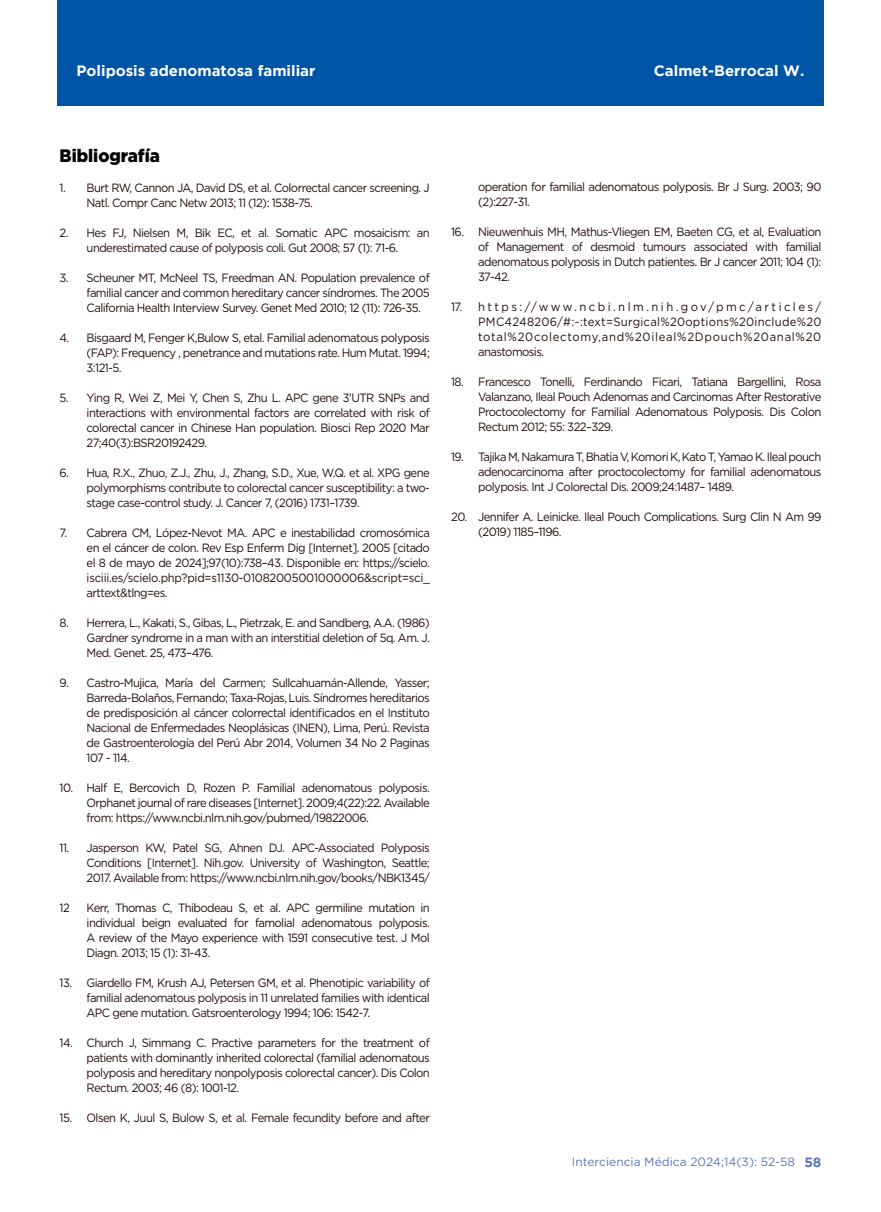
<style>
.page{position:relative;width:881px;height:1212px;background:#fff}
.page>*{position:absolute;margin:0;border:0;box-sizing:border-box;transform-origin:0 0}
.t1{font:900 18px "Gotham";color:#000;scale:.94 1}
.t2{font:700 15px "Gotham";color:#fff}
.t3{font:700 13.5px "Gotham";color:#5a77ba}
.t4{font:12px/15px "Gotham";letter-spacing:-.05em;color:#240d0d;text-align:justify;scale:.94 1}
.t5{font:12px "Gotham";color:#5a77ba}
</style>
<div class="page">
<div style="left:57px;top:0;width:766px;height:106px;background:#0054a6"></div>
<p class="t2" style="left:77px;top:62px;width:240px">Poliposis adenomatosa familiar</p>
<p class="t2" style="left:653px;top:62px;width:152px">Calmet-Berrocal W.</p>
<h1 class="t1" style="left:60px;top:145px;width:108px">Bibliografía</h1>
<p class="t4" style="left:87px;top:180px;width:366px;text-indent:-27px">1. Burt RW, Cannon JA, David DS, et al. Colorrectal cancer screening. J<br>Natl. Compr Canc Netw 2013; 11 (12): 1538-75.</p>
<p class="t4" style="left:60px;top:225px;width:395px;text-align:center">2. Hes FJ, Nielsen M, Bik EC, et al. Somatic APC mosaicism: an underestimated cause of polyposis coli. Gut 2008; 57 (1): 71-6.</p>
<p class="t4" style="left:87px;top:270px;width:366px;text-indent:-27px">3. Scheuner MT, McNeel TS, Freedman AN. Population prevalence of familial cancer and common hereditary cancer síndromes. The 2005<br>California Health Interview Survey. Genet Med 2010; 12 (11): 726-35.</p>
<p class="t4" style="left:87px;top:330px;width:366px;text-indent:-27px">4. Bisgaard M, Fenger K,Bulow S, etal. Familial adenomatous polyposis (FAP): Frequency , penetrance and mutations rate. Hum Mutat. 1994; 3:121-5.</p>
<p class="t4" style="left:87px;top:390px;width:366px;text-indent:-27px">5. Ying R, Wei Z, Mei Y, Chen S, Zhu L. APC gene 3'UTR SNPs and interactions with environmental factors are correlated with risk of colorectal cancer in Chinese Han population. Biosci Rep 2020 Mar 27;40(3):BSR20192429.</p>
<p class="t4" style="left:87px;top:465px;width:366px;text-indent:-27px">6. Hua, R.X., Zhuo, Z.J., Zhu, J., Zhang, S.D., Xue, W.Q. et al. XPG gene polymorphisms contribute to colorectal cancer susceptibility: a two&shy;stage case-control study. J. Cancer 7, (2016) 1731–1739.</p>
<p class="t4" style="left:87px;top:525px;width:366px;text-indent:-27px">7. Cabrera CM, López-Nevot MA. APC e inestabilidad cromosómica en el cáncer de colon. Rev Esp Enferm Dig [Internet]. 2005 [citado el 8 de mayo de 2024];97(10):738–43. Disponible en: https://scielo. isciii.es/scielo.php?pid=s1130-01082005001000006&amp;script=sci_ arttext&amp;tlng=es.</p>
<p class="t4" style="left:87px;top:615px;width:366px;text-indent:-27px">8. Herrera, L., Kakati, S., Gibas, L., Pietrzak, E. and Sandberg, A.A. (1986)<br>Gardner syndrome in a man with an interstitial deletion of 5q. Am. J.<br>Med. Genet. 25, 473–476.</p>
<p class="t4" style="left:87px;top:675px;width:366px;text-indent:-27px">9. Castro-Mujica, María del Carmen; Sullcahuamán-Allende, Yasser; Barreda-Bolaños, Fernando; Taxa-Rojas, Luis. Síndromes hereditarios de predisposición al cáncer colorrectal identificados en el Instituto Nacional de Enfermedades Neoplásicas (INEN), Lima, Perú. Revista de Gastroenterología del Perú Abr 2014, Volumen 34 No 2 Paginas 107 - 114.</p>
<p class="t4" style="left:87px;top:780px;width:366px;text-indent:-27px">10. Half E, Bercovich D, Rozen P. Familial adenomatous polyposis.<br>Orphanet journal of rare diseases [Internet]. 2009;4(22):22. Available from: https://www.ncbi.nlm.nih.gov/pubmed/19822006.</p>
<p class="t4" style="left:87px;top:840px;width:366px;text-indent:-27px">11. Jasperson KW, Patel SG, Ahnen DJ. APC-Associated Polyposis Conditions [Internet]. Nih.gov. University of Washington, Seattle; 2017. Available from: https://www.ncbi.nlm.nih.gov/books/NBK1345/</p>
<p class="t4" style="left:60px;top:900px;width:12px">12</p>
<p class="t4" style="left:87px;top:900px;width:366px">Kerr, Thomas C, Thibodeau S, et al. APC germiline mutation in individual beign evaluated for famolial adenomatous polyposis.<br>A review of the Mayo experience with 1591 consecutive test. J Mol Diagn. 2013; 15 (1): 31-43.</p>
<p class="t4" style="left:87px;top:975px;width:366px;text-indent:-27px">13. Giardello FM, Krush AJ, Petersen GM, et al. Phenotipic variability of familial adenomatous polyposis in 11 unrelated families with identical APC gene mutation. Gatsroenterology 1994; 106: 1542-7.</p>
<p class="t4" style="left:87px;top:1035px;width:366px;text-indent:-27px">14. Church J, Simmang C. Practive parameters for the treatment of patients with dominantly inherited colorectal (familial adenomatous polyposis and hereditary nonpolyposis colorectal cancer). Dis Colon Rectum. 2003; 46 (8): 1001-12.</p>
<p class="t4" style="left:60px;top:1110px;width:395px">15. Olsen K, Juul S, Bulow S, et al. Female fecundity before and after</p>
<p class="t4" style="left:478px;top:179px;width:366px">operation for familial adenomatous polyposis. Br J Surg. 2003; 90 (2):227-31.</p>
<p class="t4" style="left:478px;top:224px;width:366px;text-indent:-27px">16. Nieuwenhuis MH, Mathus-Vliegen EM, Baeten CG, et al, Evaluation of Management of desmoid tumours associated with familial adenomatous polyposis in Dutch patientes. Br J cancer 2011; 104 (1):<br>37-42.</p>
<p class="t4" style="left:478px;top:299px;width:366px;text-indent:-27px">17. https://www.ncbi.nlm.nih.gov/pmc/articles/ PMC4248206/#:~:text=Surgical%20options%20include%20 total%20colectomy,and%20ileal%2Dpouch%20anal%20 anastomosis.</p>
<p class="t4" style="left:478px;top:374px;width:366px;text-indent:-27px">18. Francesco Tonelli, Ferdinando Ficari, Tatiana Bargellini, Rosa Valanzano, Ileal Pouch Adenomas and Carcinomas After Restorative Proctocolectomy for Familial Adenomatous Polyposis. Dis Colon Rectum 2012; 55: 322–329.</p>
<p class="t4" style="left:478px;top:449px;width:366px;text-indent:-27px">19. Tajika M, Nakamura T, Bhatia V, Komori K, Kato T, Yamao K. Ileal pouch adenocarcinoma after proctocolectomy for familial adenomatous polyposis. Int J Colorectal Dis. 2009;24:1487– 1489.</p>
<p class="t4" style="left:478px;top:509px;width:366px;text-indent:-27px">20. Jennifer A. Leinicke. Ileal Pouch Complications. Surg Clin N Am 99 (2019) 1185–1196.</p>
<p class="t5" style="left:571px;top:1154px;width:224px">Interciencia Médica 2024;14(3): 52-58</p>
<p class="t3" style="left:804px;top:1154px;width:19px">58</p>
</div>
